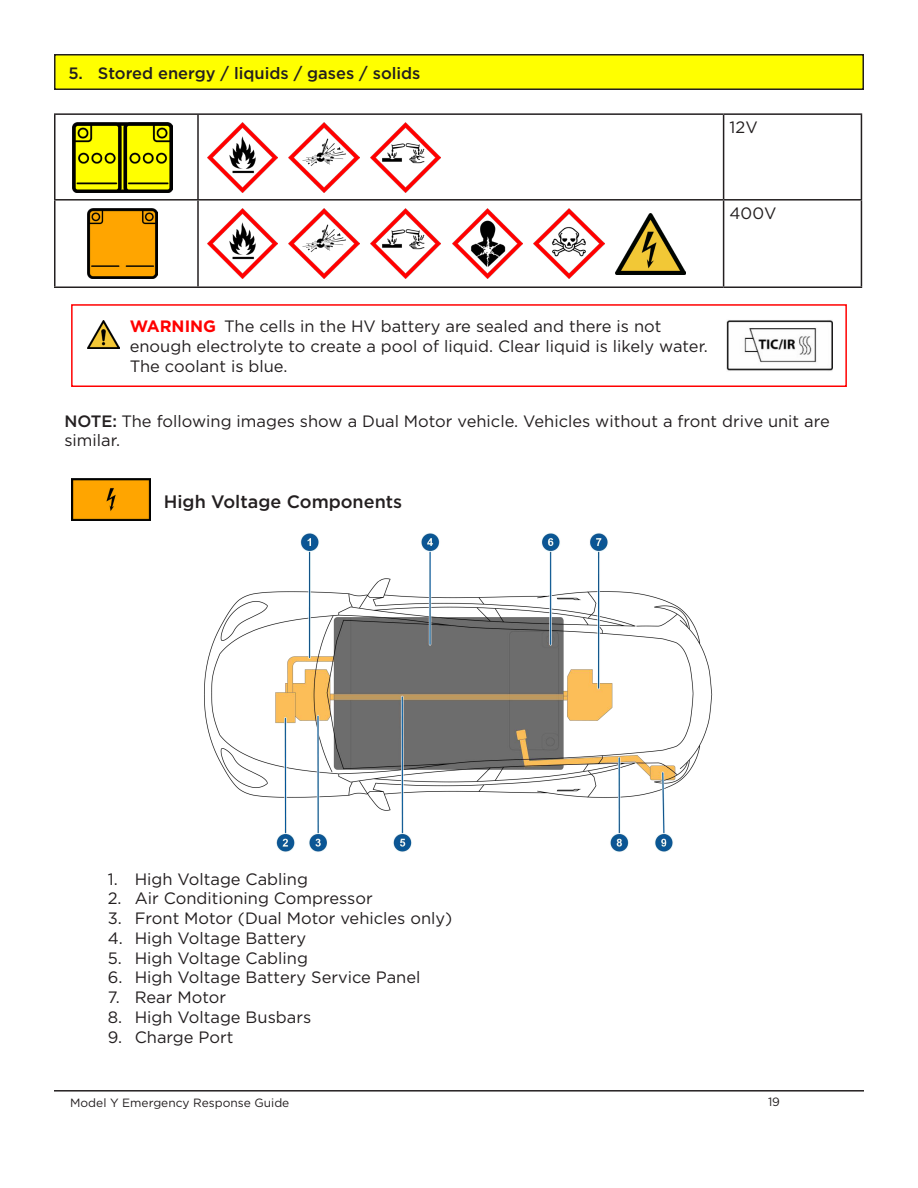
<style>
.page{position:relative;width:918px;height:1188px;background:#fff}
.page>*{position:absolute;margin:0;border:0;box-sizing:border-box;transform-origin:0 0}
.Header_1{font:500 18px "Gotham";color:#231f20}
.Body_Text{font:16.5px/19.8px "Gotham";color:#231f20}
.Chapter_Title{font:500 16.5px "Gotham";color:#231f20}
.WARNING{font:700 16.5px "Gotham";color:#f00}
.t1{font:12px "Gotham";color:#231f20}
.s1{font-weight:500}
</style>
<div class="page">
<hr style="left:54px;top:1090px;width:810px;height:2px;background:#231f20">
<hr style="left:54px;top:113px;width:144px;height:2px;background:#231f20">
<hr style="left:54px;top:115px;width:2px;height:84px;background:#231f20">
<hr style="left:198px;top:113px;width:526px;height:2px;background:#231f20">
<hr style="left:197px;top:115px;width:2px;height:84px;background:#231f20">
<hr style="left:724px;top:113px;width:138px;height:2px;background:#231f20">
<hr style="left:723px;top:115px;width:1px;height:84px;background:#231f20">
<hr style="left:861px;top:115px;width:1px;height:84px;background:#231f20">
<hr style="left:54px;top:199px;width:144px;height:2px;background:#231f20">
<hr style="left:54px;top:201px;width:2px;height:85px;background:#231f20">
<hr style="left:198px;top:199px;width:526px;height:2px;background:#231f20">
<hr style="left:197px;top:201px;width:2px;height:85px;background:#231f20">
<hr style="left:724px;top:199px;width:138px;height:2px;background:#231f20">
<hr style="left:723px;top:201px;width:1px;height:85px;background:#231f20">
<hr style="left:861px;top:201px;width:1px;height:85px;background:#231f20">
<hr style="left:54px;top:286px;width:144px;height:2px;background:#231f20">
<hr style="left:198px;top:286px;width:526px;height:2px;background:#231f20">
<hr style="left:724px;top:286px;width:138px;height:2px;background:#231f20">
<div style="left:55px;top:55px;width:808px;height:34px;background:#ff0"></div>
<div style="left:54px;top:54px;width:810px;height:36px;border:2px solid #231f20"></div>
<div style="left:71px;top:304px;width:776px;height:83px;background:#fff;border:2px solid #f00"></div>
<img style="left:72px;top:122px;width:100px;height:71px">
<img style="left:87px;top:209px;width:71px;height:70px">
<img style="left:207px;top:122px;width:70px;height:71px">
<img style="left:289px;top:122px;width:70px;height:71px">
<img style="left:371px;top:122px;width:70px;height:71px">
<img style="left:207px;top:209px;width:70px;height:70px">
<img style="left:289px;top:209px;width:70px;height:70px">
<img style="left:371px;top:209px;width:70px;height:70px">
<img style="left:452px;top:209px;width:70px;height:70px">
<img style="left:534px;top:209px;width:70px;height:70px">
<img style="left:616px;top:213px;width:70px;height:62px">
<img style="left:727px;top:320px;width:105px;height:51px">
<img style="left:71px;top:478px;width:79px;height:42px">
<img style="left:204px;top:533px;width:509px;height:319px">
<img style="left:87px;top:321px;width:32px;height:28px">
<p class="Chapter_Title" style="left:68px;top:62px;width:354px">5. Stored energy / liquids / gases / solids</p>
<p class="Body_Text" style="left:730px;top:117px;width:30px">12V</p>
<p class="Body_Text" style="left:730px;top:203px;width:48px">400V</p>
<p class="Body_Text" style="left:130px;top:316px;width:580px;text-indent:94px">The cells in the HV battery are sealed and there is not enough electrolyte to create a pool of liquid. Clear liquid is likely water.<br>The coolant is blue.</p>
<p class="WARNING" style="left:130px;top:316px;width:88px">WARNING</p>
<p class="Body_Text" style="left:64px;top:411px;width:767px"><span class="s1">NOTE:</span> The following images show a Dual Motor vehicle. Vehicles without a front drive unit are similar.</p>
<p class="Header_1" style="left:164px;top:490px;width:240px">High Voltage Components</p>
<p class="Body_Text" style="left:108px;top:868px;width:202px">1. High Voltage Cabling</p>
<p class="Body_Text" style="left:108px;top:888px;width:266px">2. Air Conditioning Compressor</p>
<p class="Body_Text" style="left:108px;top:908px;width:346px">3. Front Motor (Dual Motor vehicles only)</p>
<p class="Body_Text" style="left:108px;top:928px;width:200px">4. High Voltage Battery</p>
<p class="Body_Text" style="left:108px;top:948px;width:202px">5. High Voltage Cabling</p>
<p class="Body_Text" style="left:108px;top:967px;width:314px">6. High Voltage Battery Service Panel</p>
<p class="Body_Text" style="left:108px;top:987px;width:120px">7. Rear Motor</p>
<p class="Body_Text" style="left:108px;top:1007px;width:205px">8. High Voltage Busbars</p>
<p class="Body_Text" style="left:108px;top:1027px;width:127px">9. Charge Port</p>
<p class="t1" style="left:70px;top:1095px;width:221px">Model Y Emergency Response Guide</p>
<p class="t1" style="left:768px;top:1094px;width:14px">19</p>
</div>
